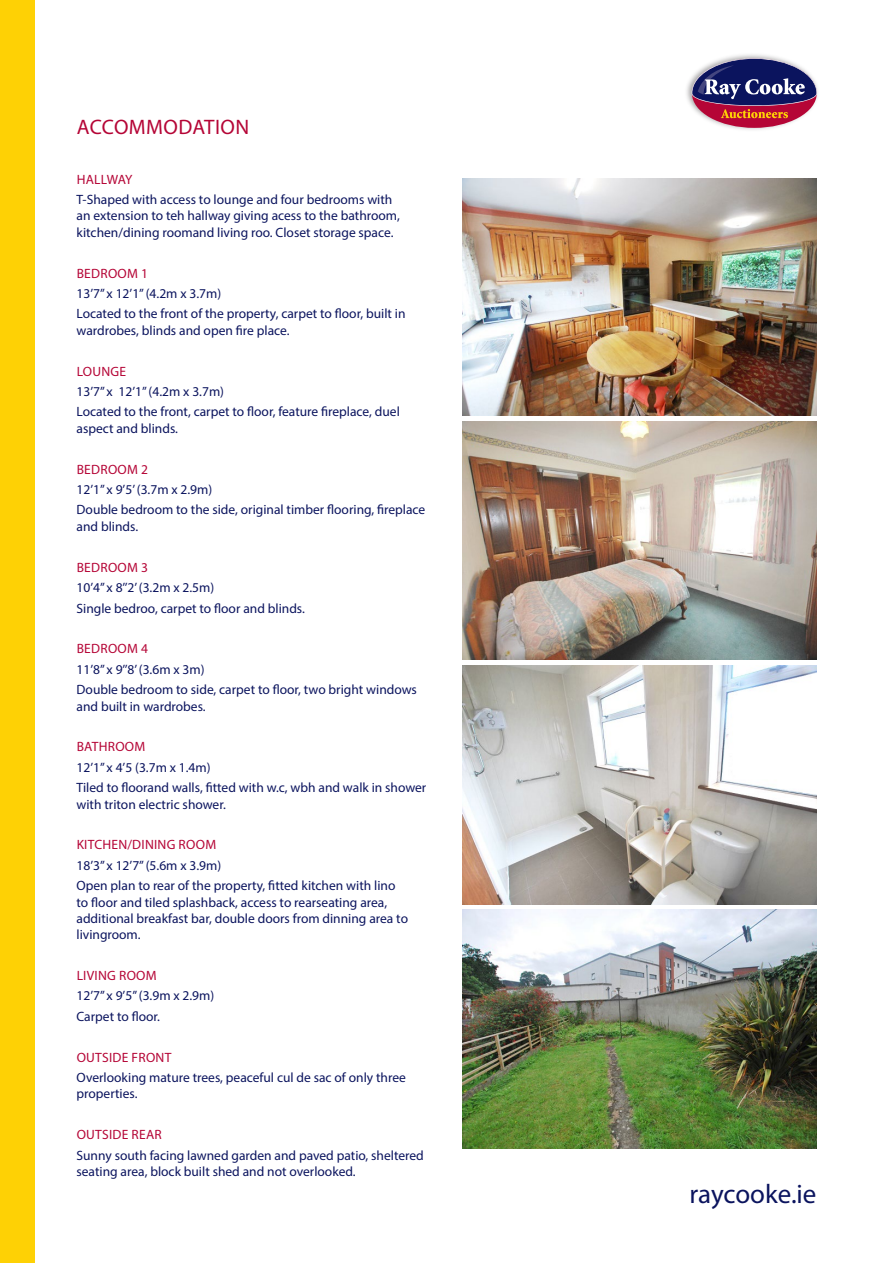
<style>
.page{position:relative;width:893px;height:1263px;background:#fff}
.page>*{position:absolute;margin:0;border:0;box-sizing:border-box;transform-origin:0 0}
.t1{font:27px "Myriad Pro";letter-spacing:-.005em;color:#0b145e}
.t2{font:21px "Myriad Pro";letter-spacing:.02em;color:#b50536}
.t3{font:13.5px/20.4px "Myriad Pro";color:#0b145e}
.t4{font:13.5px "Myriad Pro";letter-spacing:.02em;color:#b50536}
.t5{font:13.5px "Myriad Pro";letter-spacing:-.01em;color:#b50536}
</style>
<div class="page">
<div style="left:0;top:0;width:34px;height:1263px;background:#fed105"></div>
<img style="left:686px;top:54px;width:132px;height:76px">
<div style="left:692px;top:59px;width:125px;height:69px;background:#b50536;border-radius:50%"></div>
<svg style="left:692px;top:58px;width:125px;height:60px"></svg>
<img style="left:463px;top:910px;width:354px;height:238px">
<img style="left:463px;top:665px;width:354px;height:239px">
<img style="left:463px;top:421px;width:354px;height:239px">
<img style="left:463px;top:179px;width:354px;height:237px">
<h2 class="t2" style="left:77px;top:114px;width:174px">ACCOMMODATION</h2>
<p class="t5" style="left:77px;top:171px;width:57px">HALLWAY</p>
<p class="t3" style="left:77px;top:191px;width:325px;line-height:16.2px">T-Shaped with access to lounge and four bedrooms with an extension to teh hallway giving acess to the bathroom, kitchen/dining roomand living roo. Closet storage space.</p>
<p class="t4" style="left:77px;top:265px;width:73px">BEDROOM 1</p>
<p class="t3" style="left:77px;top:283px;width:330px">13’7’’ x 12’1” (4.2m x 3.7m)<br>Located to the front of the property, carpet to floor, built in</p>
<p class="t3" style="left:77px;top:320px;width:215px">wardrobes, blinds and open fire place.</p>
<p class="t4" style="left:77px;top:363px;width:51px">LOUNGE</p>
<p class="t3" style="left:77px;top:381px;width:325px">13’7’’ x 12’1” (4.2m x 3.7m)<br>Located to the front, carpet to floor, feature fireplace, duel</p>
<p class="t3" style="left:77px;top:418px;width:103px">aspect and blinds.</p>
<p class="t4" style="left:77px;top:461px;width:73px">BEDROOM 2</p>
<p class="t3" style="left:77px;top:479px;width:350px">12’1’’ x 9’5’ (3.7m x 2.9m)<br>Double bedroom to the side, original timber flooring, fireplace</p>
<p class="t3" style="left:77px;top:516px;width:63px">and blinds.</p>
<p class="t4" style="left:77px;top:559px;width:73px">BEDROOM 3</p>
<p class="t3" style="left:77px;top:577px;width:230px">10’4’’ x 8’’2’ (3.2m x 2.5m)<br>Single bedroo, carpet to floor and blinds.</p>
<p class="t4" style="left:77px;top:640px;width:73px">BEDROOM 4</p>
<p class="t3" style="left:77px;top:659px;width:342px">11’8’’ x 9’’8’ (3.6m x 3m)<br>Double bedroom to side, carpet to floor, two bright windows</p>
<p class="t3" style="left:77px;top:695px;width:131px">and built in wardrobes.</p>
<p class="t4" style="left:77px;top:738px;width:70px">BATHROOM</p>
<p class="t3" style="left:77px;top:757px;width:351px">12’1” x 4’5 (3.7m x 1.4m)<br>Tiled to floorand walls, fitted with w.c, wbh and walk in shower</p>
<p class="t3" style="left:77px;top:794px;width:151px">with triton electric shower.</p>
<p class="t4" style="left:77px;top:836px;width:141px">KITCHEN/DINING ROOM</p>
<p class="t3" style="left:77px;top:855px;width:320px">18’3’’ x 12’7’’ (5.6m x 3.9m)<br>Open plan to rear of the property, fitted kitchen with lino</p>
<p class="t3" style="left:77px;top:894px;width:333px;line-height:16.2px">to floor and tiled splashback, access to rearseating area, additional breakfast bar, double doors from dinning area to livingroom.</p>
<p class="t4" style="left:77px;top:967px;width:82px">LIVING ROOM</p>
<p class="t3" style="left:77px;top:985px;width:139px">12’7’’ x 9’5’’ (3.9m x 2.9m)<br>Carpet to floor.</p>
<p class="t4" style="left:77px;top:1049px;width:96px">OUTSIDE FRONT</p>
<p class="t3" style="left:77px;top:1069px;width:331px;line-height:16.2px">Overlooking mature trees, peaceful cul de sac of only three properties.</p>
<p class="t4" style="left:77px;top:1126px;width:87px">OUTSIDE REAR</p>
<p class="t3" style="left:77px;top:1147px;width:349px;line-height:16.2px">Sunny south facing lawned garden and paved patio, sheltered seating area, block built shed and not overlooked.</p>
<h1 class="t1" style="left:690px;top:1178px;width:128px">raycooke.ie</h1>
</div>
